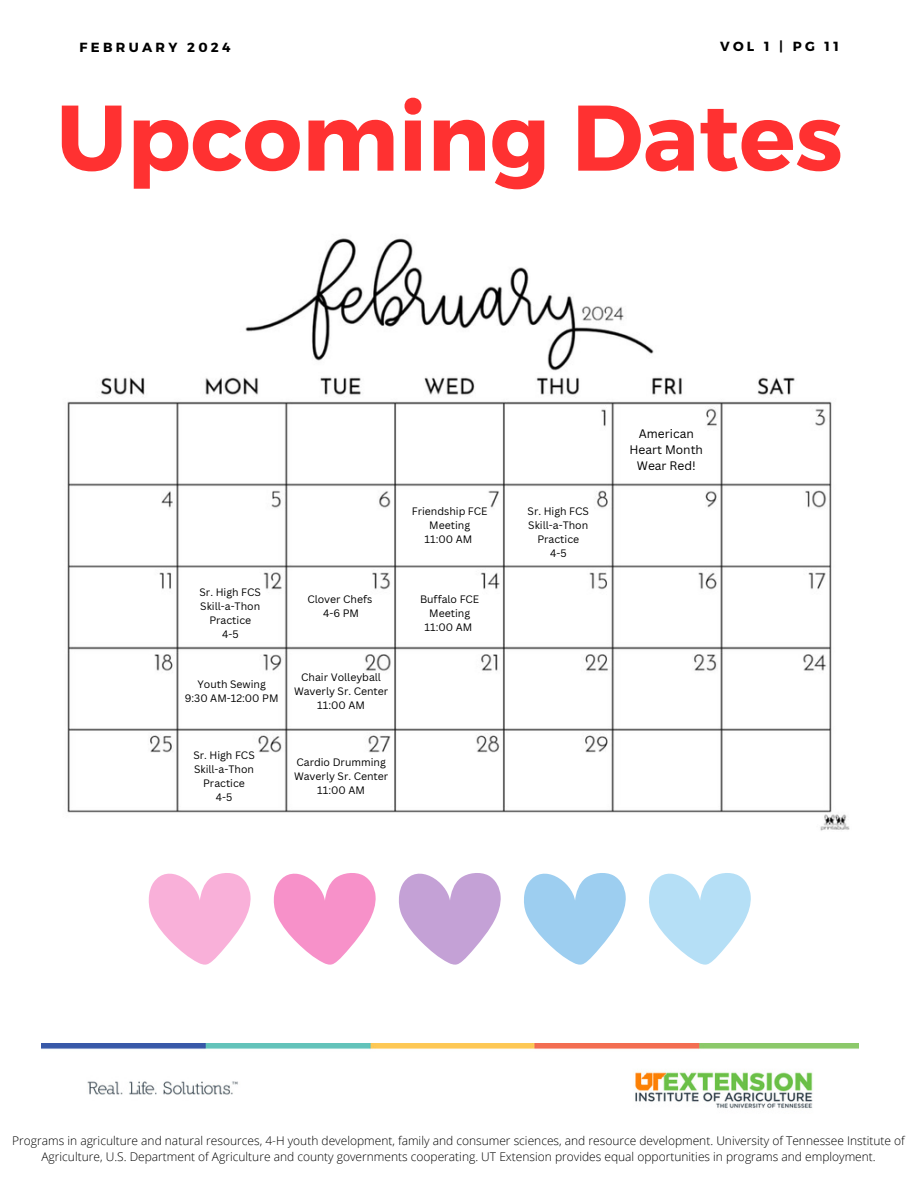
<style>
.page{position:relative;width:918px;height:1188px;background:#fff}
.page>*{position:absolute;margin:0;border:0;box-sizing:border-box;transform-origin:0 0}
.t1{font:700 93px "Montserrat";color:#ff3131}
.t2{font:700 13.2px "Montserrat";letter-spacing:.25em;color:#000}
.t3{font:300 12px/16px "Open Sans";color:#000;text-align:center}
.t4{font:12px/16px "Canva Sans";color:#000;text-align:center}
.t5{font:10.5px/14px "Canva Sans";color:#000;text-align:center}
</style>
<div class="page">
<img style="left:41px;top:1043px;width:817px;height:66px">
<img style="left:67px;top:238px;width:783px;height:593px">
<svg style="left:148px;top:873px;width:103px;height:92px"></svg>
<svg style="left:273px;top:873px;width:103px;height:92px"></svg>
<svg style="left:398px;top:873px;width:103px;height:92px"></svg>
<svg style="left:524px;top:873px;width:102px;height:92px"></svg>
<svg style="left:649px;top:873px;width:102px;height:92px"></svg>
<p class="t2" style="left:80px;top:39px;width:153px">FEBRUARY 2024</p>
<p class="t2" style="left:720px;top:38px;width:120px">VOL 1 | PG 11</p>
<h1 class="t1" style="left:56px;top:77px;width:788px">Upcoming Dates</h1>
<p class="t5" style="left:200px;top:585px;width:63px">Sr. High FCS<br>Skill-a-Thon<br>Practice<br>4-5</p>
<p class="t5" style="left:307px;top:592px;width:66px">Clover Chefs<br>4-6 PM</p>
<p class="t5" style="left:185px;top:677px;width:95px">Youth Sewing<br>9:30 AM-12:00 PM</p>
<p class="t5" style="left:294px;top:670px;width:96px">Chair Volleyball<br>Waverly Sr. Center<br>11:00 AM</p>
<p class="t5" style="left:193px;top:748px;width:63px">Sr. High FCS<br>Skill-a-Thon<br>Practice<br>4-5</p>
<p class="t5" style="left:294px;top:755px;width:96px">Cardio Drumming<br>Waverly Sr. Center<br>11:00 AM</p>
<p class="t5" style="left:412px;top:504px;width:77px">Friendship FCE<br>Meeting<br>11:00 AM</p>
<p class="t5" style="left:420px;top:592px;width:61px">Buffalo FCE<br>Meeting<br>11:00 AM</p>
<p class="t5" style="left:528px;top:504px;width:63px">Sr. High FCS<br>Skill-a-Thon<br>Practice<br>4-5</p>
<p class="t4" style="left:630px;top:425px;width:75px">American<br>Heart Month<br>Wear Red!</p>
<p class="t3" style="left:12px;top:1133px;width:894px">Programs in agriculture and natural resources, 4-H youth development, family and consumer sciences, and resource development. University of Tennessee Institute of<br>Agriculture, U.S. Department of Agriculture and county governments cooperating. UT Extension provides equal opportunities in programs and employment.</p>
</div>
